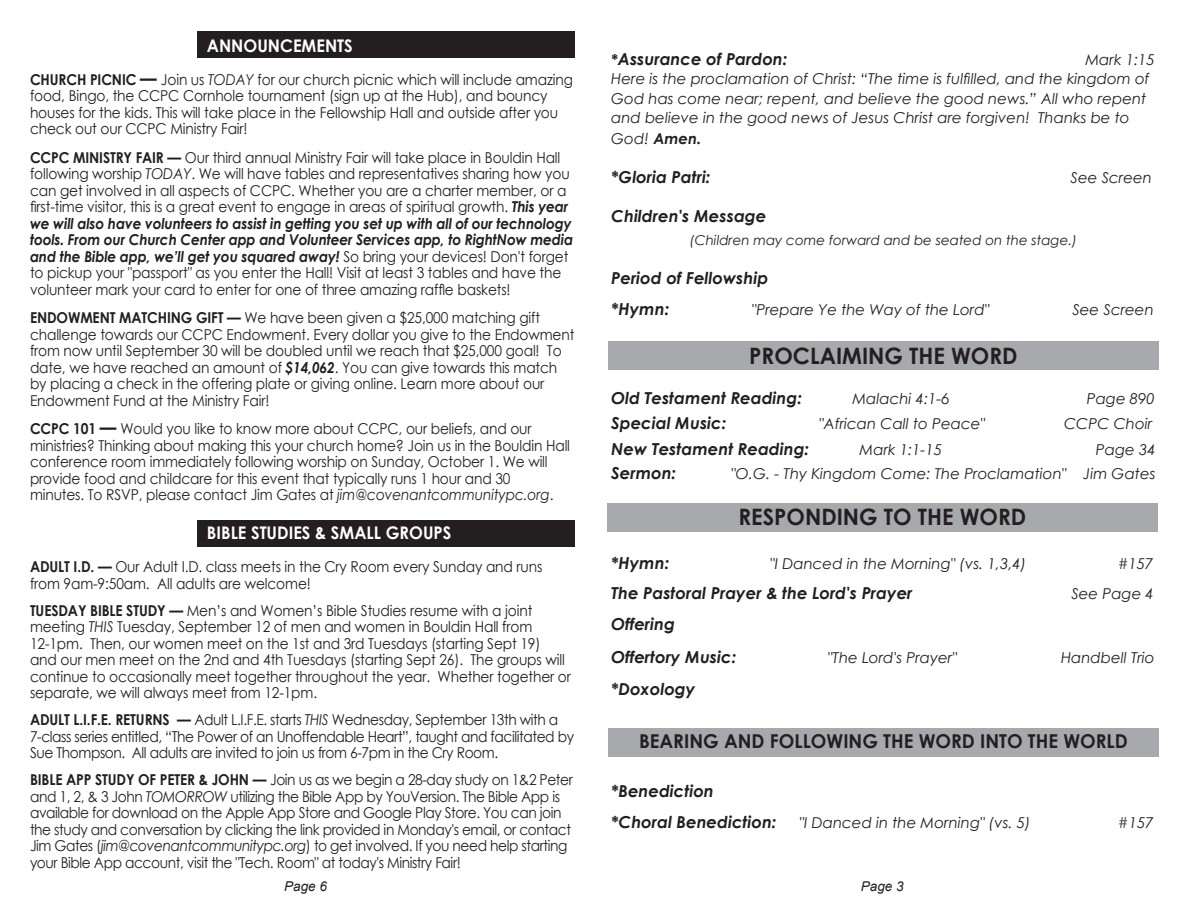
<style>
.page{position:relative;width:1188px;height:918px;background:#fff}
.page>*{position:absolute;margin:0;border:0;box-sizing:border-box;transform-origin:0 0}
.t1{font:700 22.65px "Century Gothic";color:#231f20}
.t2{font:700 19.2px "Century Gothic";color:#231f20}
.t3{font:700 17.4px "Century Gothic";color:#fff;scale:.95 1}
.t4{font:italic 700 16.5px/31.5px "Century Gothic";color:#231f20}
.t5{font:15px/16.5px "Century Gothic";letter-spacing:-.01em;color:#231f20;scale:.92 1}
.t6{font:15px/16.5px "Century Gothic";letter-spacing:-.03em;color:#231f20;scale:.92 1}
.t7{font:italic 15px/19.5px "Century Gothic";color:#231f20}
.t8{font:italic 700 15px "Century Gothic";color:#231f20}
.t9{font:italic 13.5px "Century Gothic";color:#231f20}
.t10{font:italic 13.5px "Arial";color:#231f20}
.s1{font-weight:700}
.s2{font-weight:700;font-size:18px}
.s3{font-style:italic}
.s4{font-weight:700;font-style:italic}
.s5{font-size:15px}
.s6{font-weight:400}
</style>
<div class="page">
<div style="left:608px;top:341px;width:551px;height:29px;background:#a8a9ad"></div>
<div style="left:607px;top:503px;width:551px;height:29px;background:#a8a9ad"></div>
<div style="left:608px;top:728px;width:551px;height:29px;background:#a8a9ad"></div>
<div style="left:198px;top:32px;width:377px;height:26px;background:#231f20"></div>
<div style="left:198px;top:520px;width:377px;height:27px;background:#231f20"></div>
<p class="t3" style="left:207px;top:32px;width:155px">ANNOUNCEMENTS</p>
<p class="t5" style="left:30px;top:71px;width:592px"><span class="s1">CHURCH PICNIC</span> <span class="s2">—</span> Join us <span class="s3">TODAY</span> for our church picnic which will include amazing food, Bingo, the CCPC Cornhole tournament (sign up at the Hub), and bouncy houses for the kids. This will take place in the Fellowship Hall and outside after you check out our CCPC Ministry Fair!</p>
<p class="t5" style="left:30px;top:149px;width:592px"><span class="s1">CCPC MINISTRY FAIR —</span> Our third annual Ministry Fair will take place in Bouldin Hall following worship <span class="s3">TODAY</span>. We will have tables and representatives sharing how you can get involved in all aspects of CCPC. Whether you are a charter member, or a first-time visitor, this is a great event to engage in areas of spiritual growth. <span class="s4">This year we will also have volunteers to assist in getting you set up with all of our technology tools. From our Church Center app and Volunteer Services app, to RightNow media and the Bible app, we’ll get you squared away!</span> So bring your devices! Don't forget to pickup your "passport" as you enter the Hall! Visit at least 3 tables and have the volunteer mark your card to enter for one of three amazing raffle baskets!</p>
<p class="t5" style="left:30px;top:310px;width:593px"><span class="s1">ENDOWMENT MATCHING GIFT —</span> We have been given a $25,000 matching gift challenge towards our CCPC Endowment. Every dollar you give to the Endowment from now until September 30 will be doubled until we reach that $25,000 goal! To date, we have reached an amount of <span class="s4">$14,062</span>. You can give towards this match by placing a check in the offering plate or giving online. Learn more about our Endowment Fund at the Ministry Fair!</p>
<p class="t5" style="left:30px;top:421px;width:589px"><span class="s1">CCPC 101</span> <span class="s2">—</span> Would you like to know more about CCPC, our beliefs, and our ministries? Thinking about making this your church home? Join us in the Bouldin Hall conference room immediately following worship on Sunday, October 1. We will provide food and childcare for this event that typically runs 1 hour and 30<br>minutes. To RSVP, please contact Jim Gates at <span class="s3">jim@covenantcommunitypc.org</span>.</p>
<p class="t3" style="left:207px;top:520px;width:259px">BIBLE STUDIES &amp; SMALL GROUPS</p>
<p class="t5" style="left:30px;top:559px;width:559px"><span class="s1">ADULT I.D. —</span> Our Adult I.D. class meets in the Cry Room every Sunday and runs from 9am-9:50am. All adults are welcome!</p>
<p class="t5" style="left:30px;top:602px;width:590px"><span class="s1">TUESDAY BIBLE STUDY —</span> Men’s and Women’s Bible Studies resume with a joint meeting <span class="s3">THIS</span> Tuesday, September 12 of men and women in Bouldin Hall from 12-1pm. Then, our women meet on the 1st and 3rd Tuesdays (starting Sept 19) and our men meet on the 2nd and 4th Tuesdays (starting Sept 26). The groups will continue to occasionally meet together throughout the year. Whether together or separate, we will always meet from 12-1pm.</p>
<p class="t6" style="left:30px;top:712px;width:593px"><span class="s1">ADULT L.I.F.E. RETURNS —</span> Adult L.I.F.E. starts <span class="s3">THIS</span> Wednesday, September 13th with a<br>7-class series entitled, “The Power of an Unoffendable Heart”, taught and facilitated by<br>Sue Thompson. All adults are invited to join us from 6-7pm in the Cry Room.</p>
<p class="t6" style="left:30px;top:772px;width:592px"><span class="s1">BIBLE APP STUDY OF PETER &amp; JOHN —</span> Join us as we begin a 28-day study on 1&amp;2 Peter and 1, 2, &amp; 3 John <span class="s3">TOMORROW</span> utilizing the Bible App by YouVersion. The Bible App is available for download on the Apple App Store and Google Play Store. You can join the study and conversation by clicking the link provided in Monday's email, or contact Jim Gates (<span class="s3">jim@covenantcommunitypc.org</span>) to get involved. If you need help starting your Bible App account, visit the "Tech. Room" at today's Ministry Fair!</p>
<p class="t4" style="left:611px;top:42px;width:178px"><span class="s5">*</span>Assurance of Pardon:</p>
<p class="t7" style="left:611px;top:49px;width:545px;text-indent:474px">Mark 1:15<br>Here is the proclamation of Christ: “The time is fulfilled, and the kingdom of God has come near; repent, and believe the good news.” All who repent and believe in the good news of Jesus Christ are forgiven! Thanks be to</p>
<p class="t8" style="left:611px;top:128px;width:92px"><span class="s6">God!</span> Amen.</p>
<p class="t4" style="left:611px;top:161px;width:101px">*Gloria Patri:</p>
<p class="t7" style="left:1071px;top:168px;width:83px">See Screen</p>
<p class="t4" style="left:611px;top:200px;width:157px">Children's Message</p>
<p class="t9" style="left:690px;top:231px;width:389px">(Children may come forward and be seated on the stage.)</p>
<p class="t4" style="left:611px;top:261px;width:159px">Period of Fellowship *Hymn:</p>
<p class="t7" style="left:752px;top:300px;width:239px">"Prepare Ye the Way of the Lord"</p>
<p class="t7" style="left:1072px;top:300px;width:83px">See Screen</p>
<p class="t1" style="left:749px;top:338px;width:270px">PROCLAIMING THE WORD</p>
<p class="t4" style="left:611px;top:381px;width:192px">Old Testament Reading:</p>
<p class="t7" style="left:852px;top:388px;width:99px">Malachi 4:1-6</p>
<p class="t7" style="left:1087px;top:388px;width:70px">Page 890</p>
<p class="t4" style="left:611px;top:407px;width:117px">Special Music:</p>
<p class="t7" style="left:819px;top:414px;width:167px">"African Call to Peace"</p>
<p class="t7" style="left:1064px;top:414px;width:90px">CCPC Choir</p>
<p class="t4" style="left:611px;top:432px;width:199px">New Testament Reading:</p>
<p class="t7" style="left:860px;top:439px;width:84px">Mark 1:1-15</p>
<p class="t7" style="left:1096px;top:439px;width:61px">Page 34</p>
<p class="t4" style="left:611px;top:456px;width:67px">Sermon:</p>
<p class="t7" style="left:731px;top:463px;width:426px">"O.G. - Thy Kingdom Come: The Proclamation" Jim Gates</p>
<p class="t1" style="left:739px;top:500px;width:289px">RESPONDING TO THE WORD</p>
<p class="t4" style="left:611px;top:546px;width:60px">*Hymn:</p>
<p class="t7" style="left:770px;top:553px;width:258px">"I Danced in the Morning" (vs. 1,3,4)</p>
<p class="t7" style="left:1118px;top:553px;width:37px">#157</p>
<p class="t4" style="left:611px;top:576px;width:303px">The Pastoral Prayer &amp; the Lord's Prayer</p>
<p class="t7" style="left:1071px;top:583px;width:84px">See Page 4</p>
<p class="t4" style="left:611px;top:608px;width:65px">Offering</p>
<p class="t4" style="left:611px;top:641px;width:127px">Offertory Music:</p>
<p class="t7" style="left:828px;top:648px;width:131px">"The Lord's Prayer"</p>
<p class="t7" style="left:1061px;top:648px;width:95px">Handbell Trio</p>
<p class="t4" style="left:611px;top:672px;width:86px">*Doxology</p>
<p class="t2" style="left:639px;top:726px;width:490px">BEARING AND FOLLOWING THE WORD INTO THE WORLD</p>
<p class="t4" style="left:611px;top:774px;width:167px">*Benediction *Choral Benediction:</p>
<p class="t7" style="left:800px;top:813px;width:233px">"I Danced in the Morning" (vs. 5)</p>
<p class="t7" style="left:1118px;top:813px;width:37px">#157</p>
<p class="t10" style="left:284px;top:878px;width:44px">Page 6</p>
<p class="t10" style="left:861px;top:878px;width:44px">Page 3</p>
</div>
